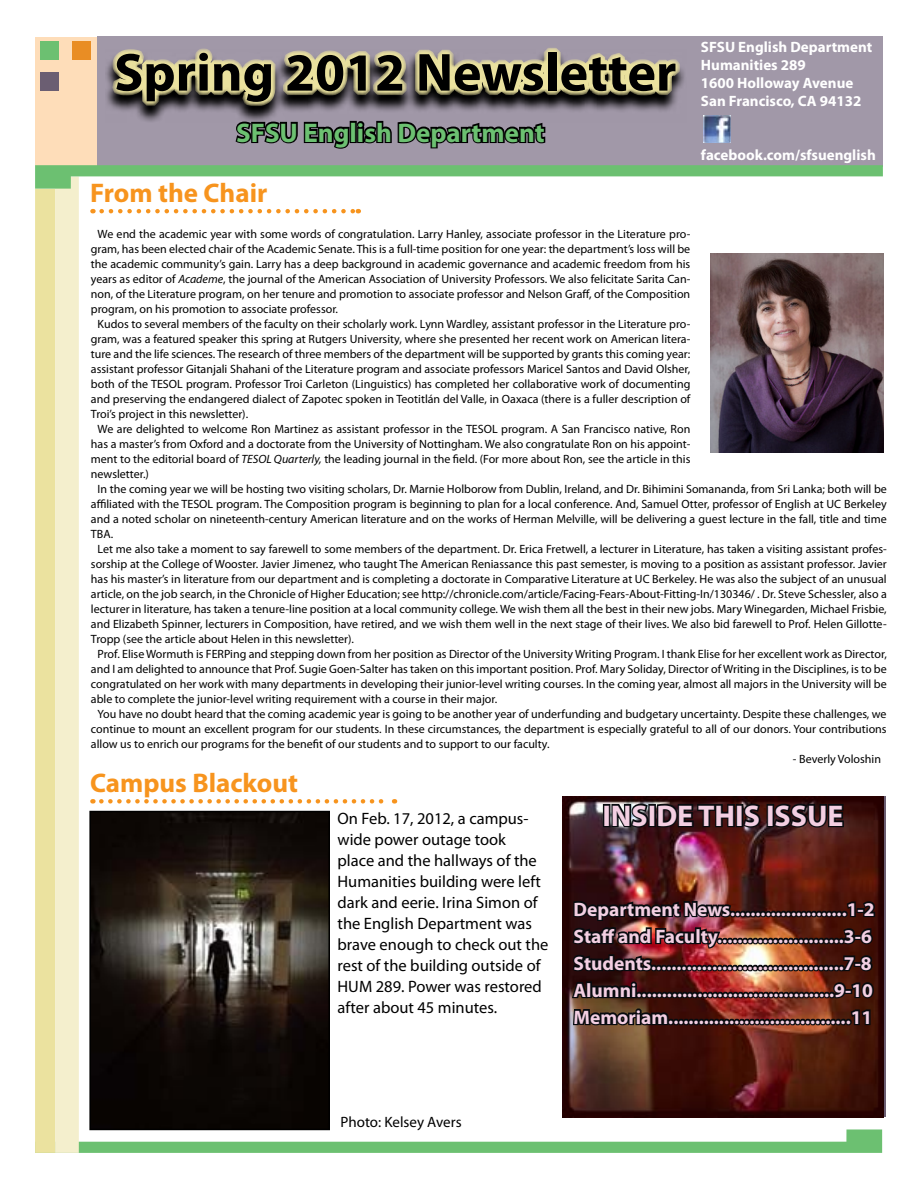
<style>
.page{position:relative;width:918px;height:1188px;background:#fff}
.page>*{position:absolute;margin:0;border:0;box-sizing:border-box;transform-origin:0 0}
.t1{font:700 54px "Myriad Pro";color:#000}
.t2{font:700 30px "Myriad Pro";color:#f3cfe2}
.t3{font:700 27px "Myriad Pro";color:#f7941e}
.t4{font:700 27px "Myriad Pro";color:#6cc071}
.t5{font:700 19.5px/27px "Myriad Pro";color:#f3cfe2}
.t6{font:16.5px/21px "Myriad Pro";color:#000}
.t7{font:700 15px/18px "Myriad Pro";color:#fff}
.t8{font:15px "Myriad Pro";color:#000}
.t9{font:12px "Myriad Pro";color:#000}
.s1{font-style:italic}
</style>
<div class="page">
<div style="left:97px;top:37px;width:786px;height:130px;background:#a198a8"></div>
<img style="left:562px;top:796px;width:322px;height:321px">
<div style="left:35px;top:37px;width:62px;height:128px;background:#feddb9"></div>
<svg style="left:79px;top:1129px;width:803px;height:24px"></svg>
<div style="left:35px;top:189px;width:20px;height:964px;background:#ebe29f"></div>
<div style="left:55px;top:177px;width:24px;height:976px;background:#f4efcd"></div>
<div style="left:40px;top:41px;width:19px;height:19px;background:#6cc071"></div>
<div style="left:72px;top:41px;width:19px;height:19px;background:#e98d24"></div>
<div style="left:40px;top:73px;width:19px;height:18px;background:#6b5e72"></div>
<img style="left:92px;top:814px;width:235px;height:313px">
<div style="left:89px;top:811px;width:241px;height:319px;border:2px solid #000"></div>
<svg style="left:102px;top:209px;width:257px;height:4px"></svg>
<svg style="left:101px;top:799px;width:294px;height:5px"></svg>
<svg style="left:137px;top:111px;width:139px;height:8px"></svg>
<svg style="left:106px;top:48px;width:578px;height:63px"></svg>
<svg style="left:35px;top:119px;width:848px;height:70px"></svg>
<img style="left:570px;top:868px;width:307px;height:214px">
<div style="left:603px;top:804px;width:7px;height:23px;border:3px solid #080b0f"></div>
<img style="left:610px;top:801px;width:152px;height:34px">
<div style="left:767px;top:804px;width:7px;height:23px;border:3px solid #080b0f"></div>
<svg style="left:772px;top:802px;width:73px;height:27px;background:#1f1012"></svg>
<img style="left:704px;top:115px;width:27px;height:28px">
<img style="left:710px;top:254px;width:174px;height:198px">
<h1 class="t1" style="left:114px;top:37px;width:564px">Spring 2012 Newsletter</h1>
<h3 class="t4" style="left:236px;top:115px;width:310px">SFSU English Department</h3>
<h3 class="t3" style="left:90px;top:175px;width:179px">From the Chair</h3>
<p class="t7" style="left:701px;top:38px;width:173px">SFSU English Department<br>Humanities 289<br>1600 Holloway Avenue<br>San Francisco, CA 94132</p>
<p class="t7" style="left:701px;top:146px;width:176px">facebook.com/sfsuenglish</p>
<p class="t9" style="left:98px;top:227px;width:594px">We end the academic year with some words of congratulation. Larry Hanley, associate professor in the Literature pro-</p>
<p class="t9" style="left:91px;top:242px;width:601px">gram, has been elected chair of the Academic Senate. This is a full-time position for one year: the department’s loss will be</p>
<p class="t9" style="left:91px;top:257px;width:601px">the academic community’s gain. Larry has a deep background in academic governance and academic freedom from his</p>
<p class="t9" style="left:91px;top:272px;width:601px">years as editor of <span class="s1">Academe</span>, the journal of the American Association of University Professors. We also felicitate Sarita Can-</p>
<p class="t9" style="left:91px;top:287px;width:601px">non, of the Literature program, on her tenure and promotion to associate professor and Nelson Graff, of the Composition</p>
<p class="t9" style="left:91px;top:302px;width:249px">program, on his promotion to associate professor.</p>
<p class="t9" style="left:98px;top:317px;width:594px">Kudos to several members of the faculty on their scholarly work. Lynn Wardley, assistant professor in the Literature pro-</p>
<p class="t9" style="left:91px;top:332px;width:601px">gram, was a featured speaker this spring at Rutgers University, where she presented her recent work on American litera-</p>
<p class="t9" style="left:91px;top:347px;width:601px">ture and the life sciences. The research of three members of the department will be supported by grants this coming year:</p>
<p class="t9" style="left:91px;top:362px;width:601px">assistant professor Gitanjali Shahani of the Literature program and associate professors Maricel Santos and David Olsher,</p>
<p class="t9" style="left:91px;top:377px;width:601px">both of the TESOL program. Professor Troi Carleton (Linguistics) has completed her collaborative work of documenting</p>
<p class="t9" style="left:91px;top:392px;width:601px">and preserving the endangered dialect of Zapotec spoken in Teotitlán del Valle, in Oaxaca (there is a fuller description of</p>
<p class="t9" style="left:91px;top:407px;width:159px">Troi’s project in this newsletter).</p>
<p class="t9" style="left:98px;top:422px;width:594px">We are delighted to welcome Ron Martinez as assistant professor in the TESOL program. A San Francisco native, Ron</p>
<p class="t9" style="left:91px;top:437px;width:601px">has a master’s from Oxford and a doctorate from the University of Nottingham. We also congratulate Ron on his appoint-</p>
<p class="t9" style="left:91px;top:452px;width:601px">ment to the editorial board of <span class="s1">TESOL Quarterly,</span> the leading journal in the field. (For more about Ron, see the article in this</p>
<p class="t9" style="left:91px;top:467px;width:60px">newsletter.)</p>
<p class="t9" style="left:98px;top:482px;width:791px">In the coming year we will be hosting two visiting scholars, Dr. Marnie Holborow from Dublin, Ireland, and Dr. Bihimini Somananda, from Sri Lanka; both will be</p>
<p class="t9" style="left:91px;top:497px;width:797px">affiliated with the TESOL program. The Composition program is beginning to plan for a local conference. And, Samuel Otter, professor of English at UC Berkeley</p>
<p class="t9" style="left:91px;top:512px;width:797px">and a noted scholar on nineteenth-century American literature and on the works of Herman Melville, will be delivering a guest lecture in the fall, title and time</p>
<p class="t9" style="left:91px;top:527px;width:24px">TBA.</p>
<p class="t9" style="left:98px;top:542px;width:791px">Let me also take a moment to say farewell to some members of the department. Dr. Erica Fretwell, a lecturer in Literature, has taken a visiting assistant profes-</p>
<p class="t9" style="left:91px;top:557px;width:797px">sorship at the College of Wooster. Javier Jimenez, who taught The American Reniassance this past semester, is moving to a position as assistant professor. Javier</p>
<p class="t9" style="left:91px;top:572px;width:797px">has his master’s in literature from our department and is completing a doctorate in Comparative Literature at UC Berkeley. He was also the subject of an unusual</p>
<p class="t9" style="left:91px;top:587px;width:797px">article, on the job search, in the Chronicle of Higher Education; see http://chronicle.com/article/Facing-Fears-About-Fitting-In/130346/ . Dr. Steve Schessler, also a</p>
<p class="t9" style="left:91px;top:602px;width:797px">lecturer in literature, has taken a tenure-line position at a local community college. We wish them all the best in their new jobs. Mary Winegarden, Michael Frisbie,</p>
<p class="t9" style="left:91px;top:617px;width:797px">and Elizabeth Spinner, lecturers in Composition, have retired, and we wish them well in the next stage of their lives. We also bid farewell to Prof. Helen Gillotte-</p>
<p class="t9" style="left:91px;top:632px;width:265px">Tropp (see the article about Helen in this newsletter).</p>
<p class="t9" style="left:98px;top:647px;width:791px">Prof. Elise Wormuth is FERPing and stepping down from her position as Director of the University Writing Program. I thank Elise for her excellent work as Director,</p>
<p class="t9" style="left:91px;top:662px;width:797px">and I am delighted to announce that Prof. Sugie Goen-Salter has taken on this important position. Prof. Mary Soliday, Director of Writing in the Disciplines, is to be</p>
<p class="t9" style="left:91px;top:677px;width:797px">congratulated on her work with many departments in developing their junior-level writing courses. In the coming year, almost all majors in the University will be</p>
<p class="t9" style="left:91px;top:692px;width:408px">able to complete the junior-level writing requirement with a course in their major.</p>
<p class="t9" style="left:98px;top:707px;width:790px">You have no doubt heard that the coming academic year is going to be another year of underfunding and budgetary uncertainty. Despite these challenges, we</p>
<p class="t9" style="left:91px;top:722px;width:797px">continue to mount an excellent program for our students. In these circumstances, the department is especially grateful to all of our donors. Your contributions</p>
<p class="t9" style="left:91px;top:737px;width:460px">allow us to enrich our programs for the benefit of our students and to support to our faculty.</p>
<p class="t9" style="left:793px;top:752px;width:90px">- Beverly Voloshin</p>
<h3 class="t3" style="left:90px;top:766px;width:209px">Campus Blackout</h3>
<p class="t6" style="left:338px;top:808px;width:212px">On Feb. 17, 2012, a campus&shy;wide power outage took<br>place and the hallways of the<br>Humanities building were left dark and eerie. Irina Simon of the English Department was brave enough to check out the rest of the building outside of<br>HUM 289. Power was restored after about 45 minutes.</p>
<h2 class="t2" style="left:602px;top:796px;width:243px">INSIDE THIS ISSUE</h2>
<p class="t5" style="left:574px;top:895px;width:303px">Department News.......................1-2<br>Staff and Faculty.........................3-6<br>Students......................................7-8<br>Alumni.......................................9-10<br>Memoriam....................................11</p>
<p class="t8" style="left:341px;top:1112px;width:123px">Photo: Kelsey Avers</p>
</div>
